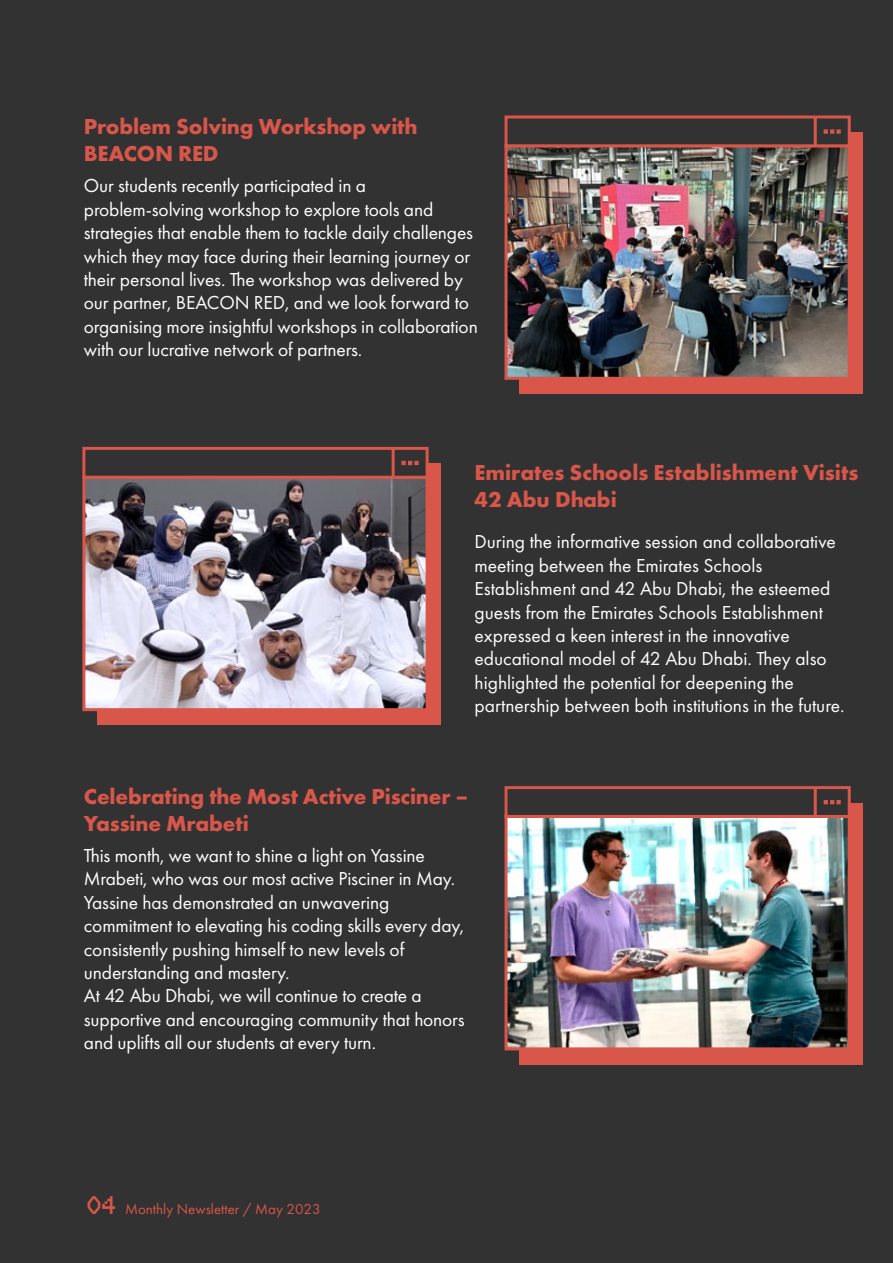
<style>
.page{position:relative;width:893px;height:1263px;background:#323232}
.page>*{position:absolute;margin:0;border:0;box-sizing:border-box;transform-origin:0 0}
.t1{font:700 22.5px/27px "Futura PT";letter-spacing:-.005em;color:#d8564a}
.t2{font:19.5px/23.4px "Futura PT";letter-spacing:-.005em;color:#fff}
.t3{font:15px "Futura PT";color:#d8564a}
.s1{font-family:"VG5000";font-size:25.5px}
</style>
<div class="page">
<div style="left:520px;top:132px;width:343px;height:262px;background:#d8564a"></div>
<img style="left:508px;top:148px;width:339px;height:228px">
<div style="left:504px;top:144px;width:347px;height:236px;border:3px solid #d8564a"></div>
<div style="left:504px;top:115px;width:347px;height:32px;background:#323232;border:3px solid #d8564a"></div>
<hr style="left:814px;top:117px;width:3px;height:29px;background:#d8564a">
<svg style="left:824px;top:129px;width:17px;height:5px"></svg>
<div style="left:98px;top:464px;width:343px;height:261px;background:#d8564a"></div>
<img style="left:86px;top:480px;width:339px;height:227px">
<div style="left:82px;top:476px;width:347px;height:235px;border:3px solid #d8564a"></div>
<div style="left:82px;top:447px;width:347px;height:32px;background:#323232;border:3px solid #d8564a"></div>
<hr style="left:392px;top:448px;width:3px;height:29px;background:#d8564a">
<svg style="left:401px;top:461px;width:18px;height:4px"></svg>
<div style="left:520px;top:803px;width:343px;height:261px;background:#d8564a"></div>
<img style="left:508px;top:819px;width:339px;height:227px">
<div style="left:504px;top:815px;width:347px;height:235px;border:3px solid #d8564a"></div>
<div style="left:504px;top:786px;width:347px;height:32px;background:#323232;border:3px solid #d8564a"></div>
<hr style="left:814px;top:788px;width:3px;height:28px;background:#d8564a">
<svg style="left:824px;top:800px;width:17px;height:4px"></svg>
<p class="t1" style="left:84px;top:113px;width:335px">Problem Solving Workshop with<br>BEACON RED</p>
<p class="t2" style="left:84px;top:174px;width:395px">Our students recently participated in a problem-solving workshop to explore tools and strategies that enable them to tackle daily challenges which they may face during their learning journey or their personal lives. The workshop was delivered by our partner, BEACON RED, and we look forward to organising more insightful workshops in collaboration with our lucrative network of partners.</p>
<p class="t1" style="left:474px;top:458px;width:385px">Emirates Schools Establishment Visits<br>42 Abu Dhabi</p>
<p class="t2" style="left:474px;top:530px;width:371px">During the informative session and collaborative meeting between the Emirates Schools Establishment and 42 Abu Dhabi, the esteemed guests from the Emirates Schools Establishment expressed a keen interest in the innovative educational model of 42 Abu Dhabi. They also highlighted the potential for deepening the partnership between both institutions in the future.</p>
<p class="t1" style="left:84px;top:782px;width:386px">Celebrating the Most Active Pisciner –<br>Yassine Mrabeti</p>
<p class="t2" style="left:84px;top:844px;width:382px">This month, we want to shine a light on Yassine Mrabeti, who was our most active Pisciner in May.<br>Yassine has demonstrated an unwavering commitment to elevating his coding skills every day, consistently pushing himself to new levels of understanding and mastery.<br>At 42 Abu Dhabi, we will continue to create a supportive and encouraging community that honors and uplifts all our students at every turn.</p>
<p class="t3" style="left:87px;top:1200px;width:236px"><span class="s1">04</span> Monthly Newsletter / May 2023</p>
</div>
